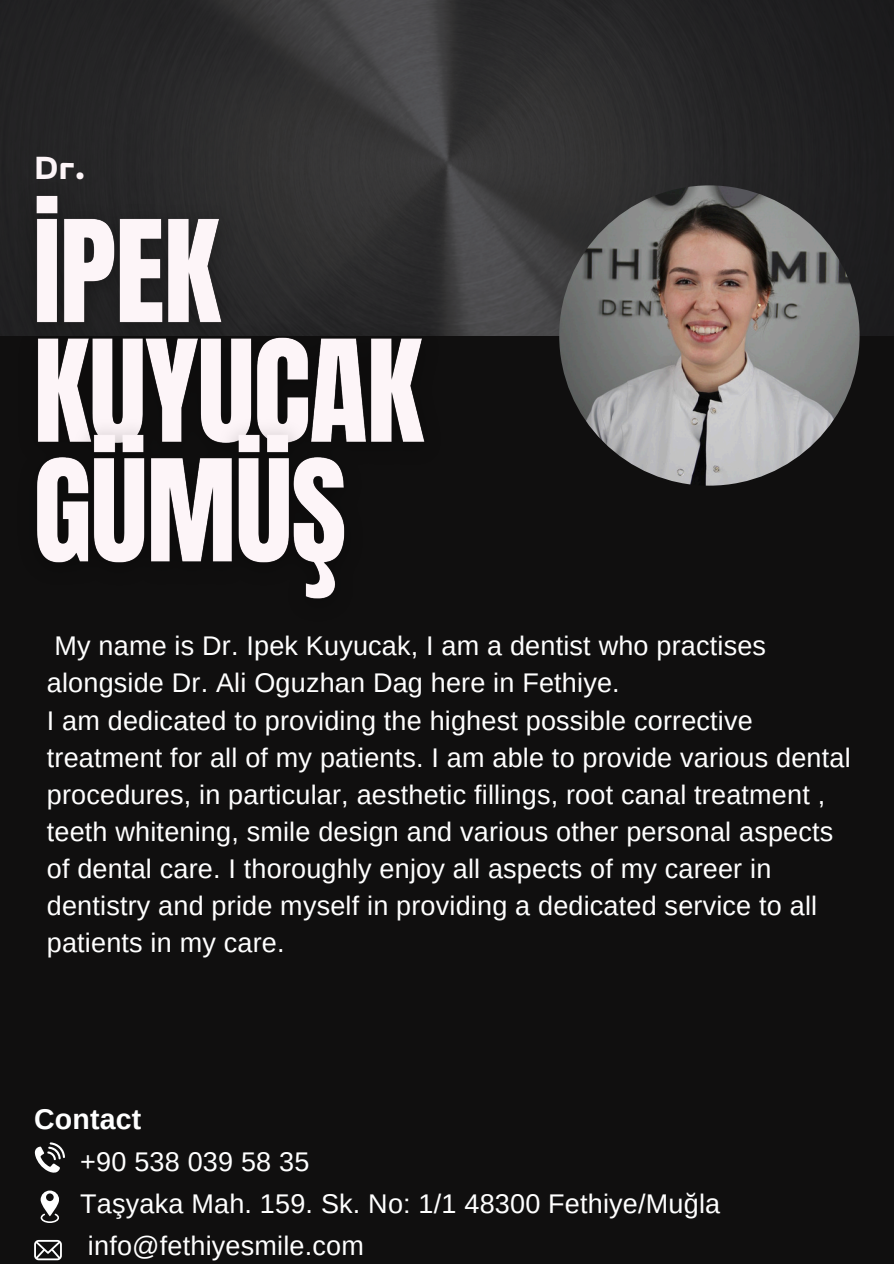
<style>
.page{position:relative;width:894px;height:1264px;background:#fff}
.page>*{position:absolute;margin:0;border:0;box-sizing:border-box;transform-origin:0 0}
.t1{font:800 31.5px "PP Neue Machina";color:#fdf5f8}
.t2{font:700 28.5px "Arimo";letter-spacing:.005em;color:#fff}
.t3{font:27px/37.2px "Arimo";letter-spacing:.005em;color:#fff}
</style>
<div class="page">
<div style="left:0;top:0;width:893px;height:1263px;background:#100f0f"></div>
<img style="left:0;top:0;width:893px;height:335px">
<img style="left:559px;top:185px;width:300px;height:300px;border-radius:50%">
<svg style="left:35px;top:1142px;width:30px;height:31px"></svg>
<svg style="left:41px;top:1190px;width:18px;height:32px"></svg>
<svg style="left:34px;top:1239px;width:28px;height:21px"></svg>
<img style="left:7px;top:172px;width:447px;height:427px">
<p class="t1" style="left:35px;top:155px;width:53px">Dr.</p>
<p class="t3" style="left:47px;top:627px;width:720px">My name is Dr. Ipek Kuyucak, I am a dentist who practises alongside Dr. Ali Oguzhan Dag here in Fethiye.</p>
<p class="t3" style="left:47px;top:701px;width:805px">I am dedicated to providing the highest possible corrective treatment for all of my patients. I am able to provide various dental procedures, in particular, aesthetic fillings, root canal treatment , teeth whitening, smile design and various other personal aspects of dental care. I thoroughly enjoy all aspects of my career in dentistry and pride myself in providing a dedicated service to all patients in my care.</p>
<p class="t2" style="left:34px;top:1102px;width:109px">Contact</p>
<p class="t3" style="left:80px;top:1143px;width:230px">+90 538 039 58 35</p>
<p class="t3" style="left:80px;top:1184px;width:641px">Taşyaka Mah. 159. Sk. No: 1/1 48300 Fethiye/Muğla</p>
<p class="t3" style="left:88px;top:1226px;width:277px">info@fethiyesmile.com</p>
</div>
